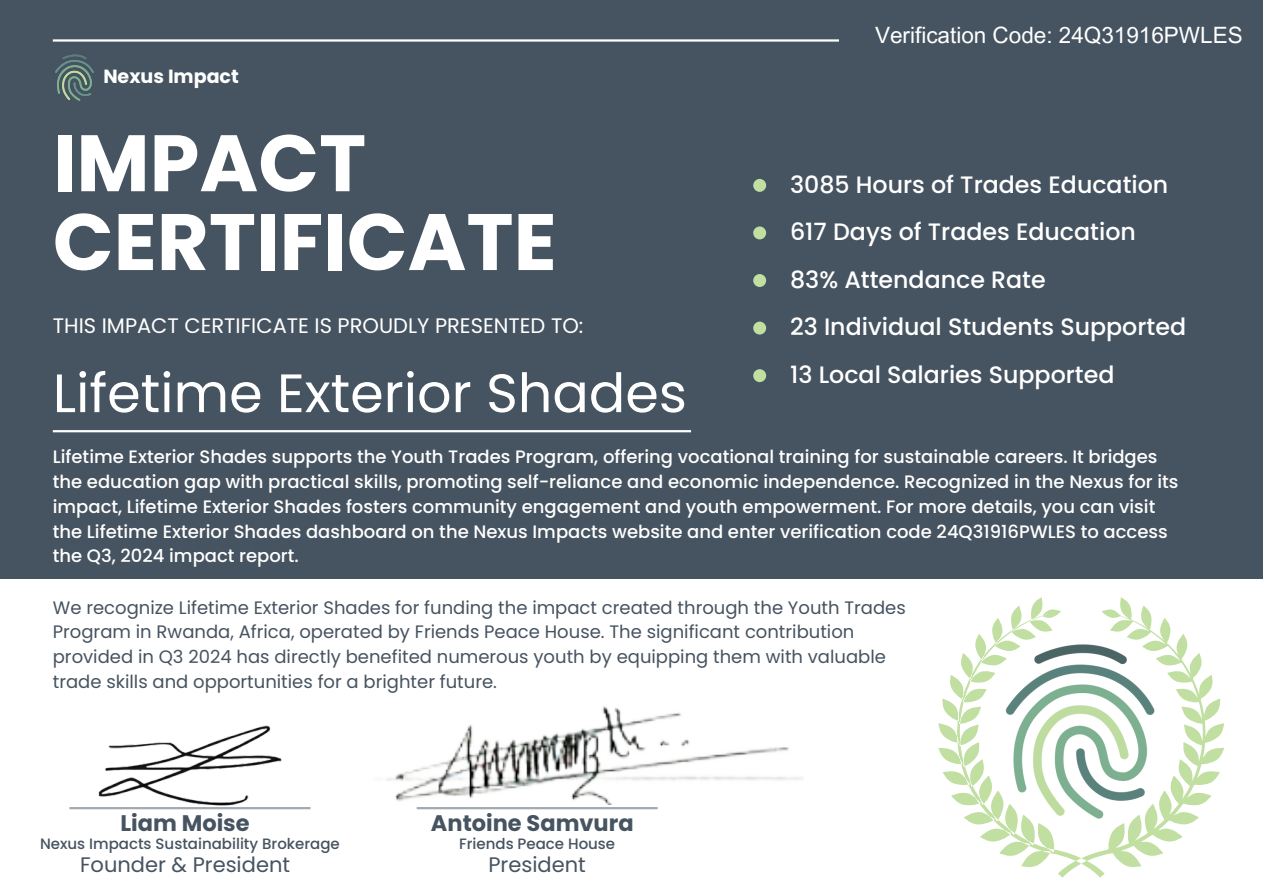
<style>
.page{position:relative;width:1263px;height:894px;background:#fff}
.page>*{position:absolute;margin:0;border:0;box-sizing:border-box;transform-origin:0 0}
.t1{font:700 79.8px/78.8px "Poppins";color:#fff}
.t2{font:54px "Poppins";color:#fff}
.t3{font:500 23.7px "Poppins";color:#fff}
.t4{font:22.5px "Arial MT Pro";color:#fff}
.t5{font:700 22.5px "Poppins";color:#465360}
.t6{font:21px "Poppins";color:#fff}
.t7{font:21px "Poppins";color:#465360}
.t8{font:700 19.05px "Poppins";color:#fff}
.t9{font:500 18px/24.8px "Poppins";color:#fff}
.t10{font:18px/24.8px "Poppins";color:#465360}
.t11{font:500 15px "Poppins";color:#465360}
</style>
<div class="page">
<div style="left:0;top:0;width:1263px;height:893px;background:#465360"></div>
<hr style="left:53px;top:39px;width:786px;height:3px;background:#fff">
<hr style="left:53px;top:430px;width:638px;height:2px;background:#fff">
<div style="left:0;top:579px;width:1263px;height:314px;background:#fff"></div>
<hr style="left:69px;top:806px;width:241px;height:3px;background:#465360">
<hr style="left:417px;top:806px;width:241px;height:3px;background:#465360">
<img style="left:89px;top:725px;width:204px;height:85px">
<div style="left:753px;top:179px;width:13px;height:13px;background:#c0dfa1;border-radius:50%"></div>
<div style="left:753px;top:226px;width:13px;height:13px;background:#c0dfa1;border-radius:50%"></div>
<div style="left:753px;top:274px;width:13px;height:13px;background:#c0dfa1;border-radius:50%"></div>
<div style="left:753px;top:321px;width:13px;height:13px;background:#c0dfa1;border-radius:50%"></div>
<div style="left:753px;top:369px;width:13px;height:13px;background:#c0dfa1;border-radius:50%"></div>
<img style="left:386px;top:706px;width:417px;height:98px">
<img style="left:55px;top:54px;width:39px;height:47px">
<svg style="left:938px;top:597px;width:286px;height:280px"></svg>
<img style="left:997px;top:637px;width:169px;height:189px">
<h4 class="t8" style="left:103px;top:63px;width:137px">Nexus Impact</h4>
<h1 class="t1" style="left:53px;top:124px;width:505px">IMPACT<br>CERTIFICATE</h1>
<h3 class="t6" style="left:53px;top:310px;width:532px">THIS IMPACT CERTIFICATE IS PROUDLY PRESENTED TO:</h3>
<p class="t2" style="left:53px;top:355px;width:636px">Lifetime Exterior Shades</p>
<p class="t4" style="left:875px;top:26px;width:369px">Verification Code: 24Q31916PWLES</p>
<h4 class="t3" style="left:790px;top:168px;width:380px">3085 Hours of Trades Education</h4>
<p class="t3" style="left:790px;top:215px;width:347px">617 Days of Trades Education</p>
<h4 class="t3" style="left:790px;top:263px;width:257px">83% Attendance Rate</h4>
<p class="t3" style="left:790px;top:310px;width:398px">23 Individual Students Supported</p>
<h4 class="t3" style="left:790px;top:358px;width:326px">13 Local Salaries Supported</h4>
<p class="t9" style="left:53px;top:444px;width:1127px">Lifetime Exterior Shades supports the Youth Trades Program, offering vocational training for sustainable careers. It bridges the education gap with practical skills, promoting self-reliance and economic independence. Recognized in the Nexus for its impact, Lifetime Exterior Shades fosters community engagement and youth empowerment. For more details, you can visit the Lifetime Exterior Shades dashboard on the Nexus Impacts website and enter verification code 24Q31916PWLES to access the Q3, 2024 impact report.</p>
<h6 class="t10" style="left:53px;top:594px;width:854px">We recognize Lifetime Exterior Shades for funding the impact created through the Youth Trades Program in Rwanda, Africa, operated by Friends Peace House. The significant contribution provided in Q3 2024 has directly benefited numerous youth by equipping them with valuable trade skills and opportunities for a brighter future.</h6>
<p class="t5" style="left:120px;top:806px;width:131px">Liam Moise</p>
<p class="t5" style="left:431px;top:806px;width:204px">Antoine Samvura</p>
<p class="t11" style="left:40px;top:833px;width:301px">Nexus Impacts Sustainability Brokerage</p>
<p class="t11" style="left:459px;top:833px;width:158px">Friends Peace House</p>
<h4 class="t7" style="left:80px;top:849px;width:212px">Founder &amp; President</h4>
<h2 class="t7" style="left:488px;top:849px;width:99px">President</h2>
</div>
